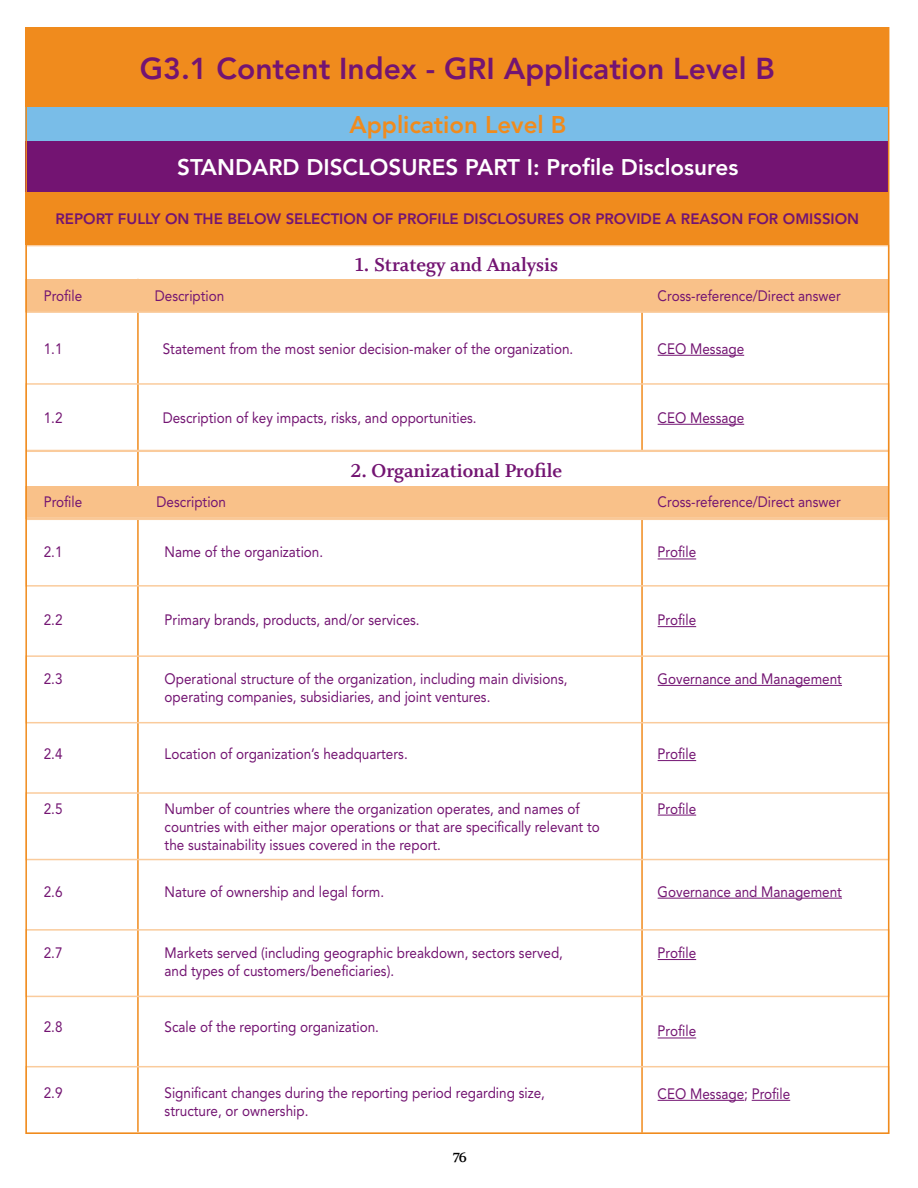
<style>
.page{position:relative;width:918px;height:1188px;background:#fff}
.page>*{position:absolute;margin:0;border:0;box-sizing:border-box;transform-origin:0 0}
.t1{font:800 30px "Avenir";color:#731472}
.t2{font:800 24px "Avenir";color:#f08b1d}
.t3{font:800 22.5px "Avenir";color:#fff}
.t4{font:21px "Whitman Bold LF";color:#731472}
.t5{font:15px/18px "Avenir";color:#731472;scale:.9 1}
.t6{font:800 15px "Avenir";color:#731472}
.t7{font:15px "Whitman Bold LF";color:#000}
</style>
<div class="page">
<hr style="left:137px;top:279px;width:2px;height:853px;background:#f08b1d">
<hr style="left:641px;top:280px;width:2px;height:171px;background:#f08b1d">
<hr style="left:641px;top:486px;width:2px;height:648px;background:#f08b1d">
<div style="left:25px;top:486px;width:863px;height:33px;background:#f9c189"></div>
<div style="left:25px;top:280px;width:863px;height:32px;background:#f9c189"></div>
<div style="left:25px;top:27px;width:864px;height:81px;background:#f08b1d"></div>
<div style="left:25px;top:107px;width:864px;height:40px;background:#79bde8"></div>
<div style="left:25px;top:245px;width:864px;height:68px;border:2px solid #facb9c"></div>
<div style="left:25px;top:383px;width:864px;height:68px;border:2px solid #facb9c"></div>
<div style="left:25px;top:519px;width:864px;height:68px;border:2px solid #facb9c"></div>
<div style="left:25px;top:655px;width:864px;height:68px;border:2px solid #facb9c"></div>
<div style="left:25px;top:792px;width:864px;height:68px;border:2px solid #facb9c"></div>
<div style="left:25px;top:929px;width:864px;height:68px;border:2px solid #facb9c"></div>
<div style="left:25px;top:1066px;width:864px;height:68px;border:2px solid #facb9c"></div>
<div style="left:25px;top:142px;width:864px;height:52px;background:#731472"></div>
<div style="left:25px;top:192px;width:863px;height:53px;background:#f08b1d"></div>
<div style="left:25px;top:451px;width:864px;height:68px;border:2px solid #facb9c"></div>
<hr style="left:658px;top:355px;width:86px;height:1px;background:#731472">
<hr style="left:658px;top:424px;width:86px;height:1px;background:#731472">
<hr style="left:658px;top:559px;width:38px;height:1px;background:#731472">
<hr style="left:658px;top:626px;width:38px;height:1px;background:#731472">
<hr style="left:658px;top:760px;width:38px;height:1px;background:#731472">
<hr style="left:658px;top:815px;width:38px;height:1px;background:#731472">
<hr style="left:658px;top:959px;width:38px;height:1px;background:#731472">
<hr style="left:658px;top:1038px;width:38px;height:1px;background:#731472">
<hr style="left:658px;top:685px;width:184px;height:1px;background:#731472">
<hr style="left:658px;top:1100px;width:86px;height:1px;background:#731472">
<hr style="left:752px;top:1100px;width:38px;height:1px;background:#731472">
<hr style="left:658px;top:898px;width:184px;height:1px;background:#731472">
<h1 class="t1" style="left:140px;top:51px;width:637px">G3.1 Content Index - GRI Application Level B</h1>
<h2 class="t2" style="left:349px;top:111px;width:218px">Application Level B</h2>
<h3 class="t3" style="left:177px;top:154px;width:563px">STANDARD DISCLOSURES PART I: Profile Disclosures</h3>
<p class="t6" style="left:55px;top:210px;width:805px">REPORT FULLY ON THE BELOW SELECTION OF PROFILE DISCLOSURES OR PROVIDE A REASON FOR OMISSION</p>
<h3 class="t4" style="left:355px;top:253px;width:205px">1. Strategy and Analysis</h3>
<p class="t5" style="left:44px;top:287px;width:44px">Profile</p>
<p class="t5" style="left:155px;top:287px;width:79px">Description</p>
<p class="t5" style="left:658px;top:287px;width:205px">Cross-reference/Direct answer</p>
<p class="t5" style="left:44px;top:340px;width:22px">1.1</p>
<p class="t5" style="left:163px;top:340px;width:458px">Statement from the most senior decision-maker of the organization.</p>
<p class="t5" style="left:658px;top:340px;width:98px">CEO Message</p>
<p class="t5" style="left:44px;top:409px;width:22px">1.2</p>
<p class="t5" style="left:163px;top:409px;width:350px">Description of key impacts, risks, and opportunities.</p>
<p class="t5" style="left:658px;top:409px;width:98px">CEO Message</p>
<h3 class="t4" style="left:351px;top:459px;width:213px">2. Organizational Profile</h3>
<p class="t5" style="left:44px;top:493px;width:44px">Profile</p>
<p class="t5" style="left:157px;top:493px;width:79px">Description</p>
<p class="t5" style="left:44px;top:543px;width:22px">2.1</p>
<p class="t5" style="left:165px;top:543px;width:178px">Name of the organization.</p>
<p class="t5" style="left:658px;top:493px;width:205px">Cross-reference/Direct answer</p>
<p class="t5" style="left:658px;top:543px;width:44px">Profile</p>
<p class="t5" style="left:44px;top:611px;width:22px">2.2</p>
<p class="t5" style="left:165px;top:611px;width:285px">Primary brands, products, and/or services.</p>
<p class="t5" style="left:658px;top:611px;width:44px">Profile</p>
<p class="t5" style="left:44px;top:670px;width:22px">2.3</p>
<p class="t5" style="left:165px;top:670px;width:449px">Operational structure of the organization, including main divisions, operating companies, subsidiaries, and joint ventures.</p>
<p class="t5" style="left:658px;top:670px;width:206px">Governance and Management</p>
<p class="t5" style="left:44px;top:745px;width:22px">2.4</p>
<p class="t5" style="left:165px;top:745px;width:272px">Location of organization’s headquarters.</p>
<p class="t5" style="left:658px;top:745px;width:44px">Profile</p>
<p class="t5" style="left:44px;top:800px;width:22px">2.5</p>
<p class="t5" style="left:165px;top:800px;width:485px">Number of countries where the organization operates, and names of countries with either major operations or that are specifically relevant to the sustainability issues covered in the report.</p>
<p class="t5" style="left:44px;top:883px;width:22px">2.6</p>
<p class="t5" style="left:165px;top:883px;width:246px">Nature of ownership and legal form.</p>
<p class="t5" style="left:658px;top:800px;width:44px">Profile</p>
<p class="t5" style="left:658px;top:883px;width:206px">Governance and Management</p>
<p class="t5" style="left:44px;top:944px;width:22px">2.7</p>
<p class="t5" style="left:165px;top:944px;width:444px">Markets served (including geographic breakdown, sectors served, and types of customers/beneficiaries).</p>
<p class="t5" style="left:658px;top:944px;width:44px">Profile</p>
<p class="t5" style="left:44px;top:1018px;width:22px">2.8</p>
<p class="t5" style="left:165px;top:1018px;width:240px">Scale of the reporting organization.</p>
<p class="t5" style="left:658px;top:1022px;width:44px">Profile</p>
<p class="t5" style="left:44px;top:1084px;width:22px">2.9</p>
<p class="t5" style="left:165px;top:1084px;width:424px">Significant changes during the reporting period regarding size, structure, or ownership.</p>
<p class="t5" style="left:658px;top:1085px;width:149px">CEO Message; Profile</p>
<p class="t7" style="left:453px;top:1150px;width:16px">76</p>
</div>
